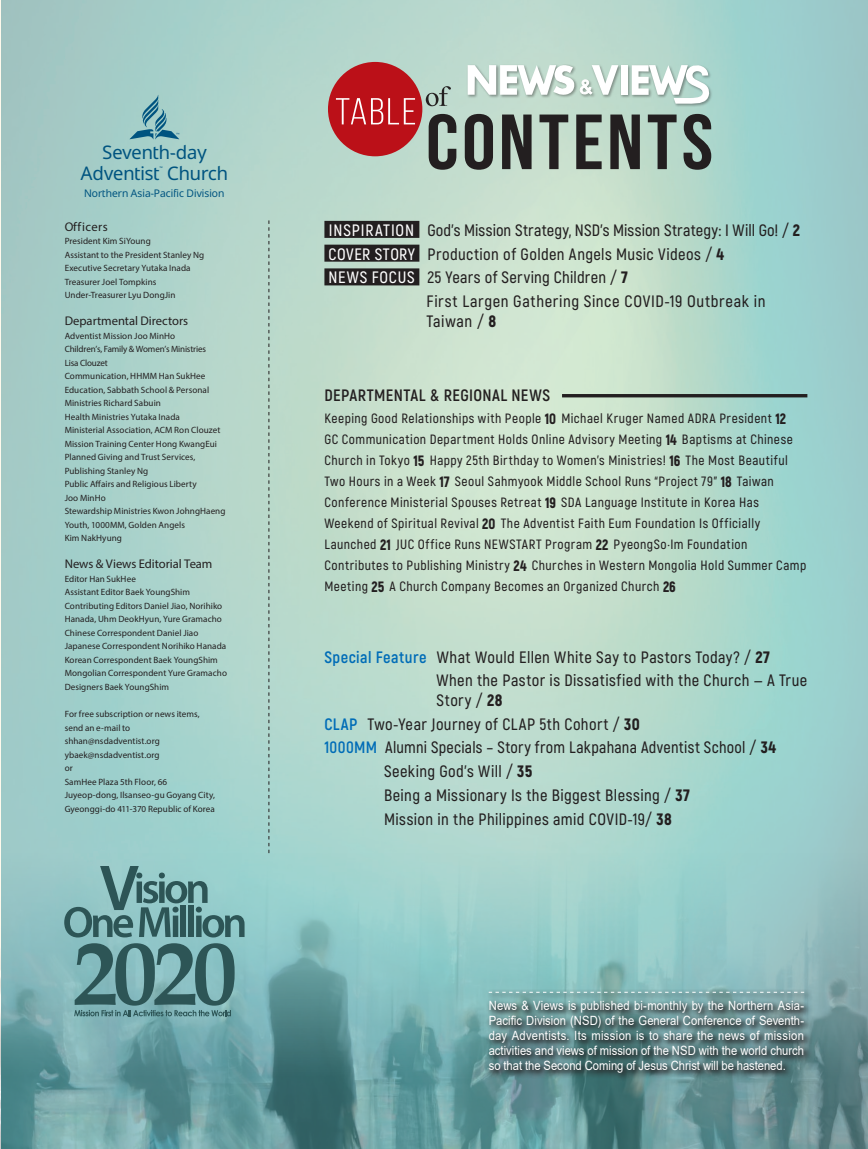
<style>
.page{position:relative;width:868px;height:1149px;background:#fff}
.page>*{position:absolute;margin:0;border:0;box-sizing:border-box;transform-origin:0 0}
.t1{font:18.75px/20.1px "Advent Sans Logo";color:#005480;text-align:center}
.h-목차{font:600 16.5px/19.5px "Akrobat";letter-spacing:.025em;color:#231f20}
.h-목차-2{font:700 16.5px "Akrobat";letter-spacing:.02em;color:#231f20}
.h-목차-3{font:600 13.5px/21px "Akrobat";letter-spacing:.035em;color:#231f20}
.t2{font:12.75px/15px "Arial";color:#fff;text-align:justify;scale:.88 1}
.t3{font:12.6px "Myriad Pro";color:#231f20}
.t4{font:12.6px "Myriad Pro";letter-spacing:.04em;color:#231f20}
.t5{font:10.5px "Advent Sans Logo";letter-spacing:.005em;color:#005480}
.t6{font:9.15px/13.5px "Myriad Pro";letter-spacing:.005em;color:#231f20}
.t7{font:9.15px "Myriad Pro";letter-spacing:-.015em;color:#231f20}
.s1{color:#fff}
.s2{font-weight:900}
.s3{font-weight:900;font-size:15px}
.s4{font-weight:700;color:#006cb7}
</style>
<div class="page">
<img style="left:1px;top:0;width:866px;height:1148px">
<svg style="left:268px;top:220px;width:1px;height:633px"></svg>
<div style="left:324px;top:221px;width:95px;height:17px;background:#231f20"></div>
<div style="left:324px;top:244px;width:95px;height:17px;background:#231f20"></div>
<div style="left:324px;top:268px;width:95px;height:17px;background:#231f20"></div>
<hr style="left:562px;top:394px;width:245px;height:3px;background:#231f20">
<svg style="left:64px;top:865px;width:180px;height:151px;background:#6d9d9e"></svg>
<div style="left:328px;top:62px;width:94px;height:94px;background:#bb1018;border-radius:50%"></div>
<svg style="left:428px;top:114px;width:283px;height:56px;background:#76827b"></svg>
<svg style="left:425px;top:86px;width:26px;height:20px"></svg>
<svg style="left:336px;top:98px;width:79px;height:26px"></svg>
<div style="left:466px;top:64px;width:34px;height:34px;background:#231f20;opacity:.4"></div>
<div style="left:498px;top:64px;width:23px;height:34px;background:#231f20;opacity:.4"></div>
<div style="left:516px;top:64px;width:43px;height:34px;background:#231f20;opacity:.4"></div>
<div style="left:552px;top:64px;width:26px;height:35px;background:#231f20;opacity:.4"></div>
<div style="left:591px;top:64px;width:31px;height:34px;background:#231f20;opacity:.4"></div>
<div style="left:619px;top:64px;width:12px;height:34px;background:#231f20;opacity:.4"></div>
<div style="left:621px;top:65px;width:6px;height:30px;background:#fff"></div>
<div style="left:630px;top:64px;width:22px;height:34px;background:#aecabe"></div>
<div style="left:672px;top:64px;width:40px;height:43px;background:#231f20;opacity:.4"></div>
<svg style="left:631px;top:64px;width:79px;height:40px"></svg>
<div style="left:579px;top:79px;width:17px;height:19px;background:#231f20;opacity:.4"></div>
<svg style="left:467px;top:62px;width:151px;height:34px"></svg>
<div style="left:486px;top:988px;width:327px;height:93px;background:#231f20;opacity:.9"></div>
<svg style="left:488px;top:991px;width:316px;height:1px"></svg>
<svg style="left:129px;top:95px;width:50px;height:44px;background:#7fb2b8"></svg>
<svg style="left:0;top:0;width:1px;height:901px"></svg>
<img style="left:0;top:901px;width:1px;height:247px">
<p class="t1" style="left:81px;top:143px;width:148px">Seventh-day<br>Adventist™ Church</p>
<p class="t5" style="left:84px;top:186px;width:142px">Northern Asia-Pacific Division</p>
<p class="t4" style="left:65px;top:218px;width:45px">Officers</p>
<p class="t6" style="left:65px;top:234px;width:88px">President Kim SiYoung</p>
<p class="t6" style="left:65px;top:247px;width:141px">Assistant to the President Stanley Ng</p>
<p class="t6" style="left:65px;top:261px;width:127px">Executive Secretary Yutaka Inada</p>
<p class="t6" style="left:65px;top:274px;width:93px">Treasurer Joel Tompkins</p>
<p class="t6" style="left:65px;top:288px;width:112px">Under-Treasurer Lyu DongJin</p>
<p class="t3" style="left:65px;top:313px;width:125px">Departmental Directors</p>
<p class="t6" style="left:65px;top:328px;width:112px">Adventist Mission Joo MinHo</p>
<p class="t7" style="left:65px;top:343px;width:143px">Children’s, Family &amp; Women’s Ministries</p>
<p class="t6" style="left:65px;top:355px;width:45px">Lisa Clouzet</p>
<p class="t6" style="left:65px;top:369px;width:142px">Communication, HHMM Han SukHee</p>
<p class="t6" style="left:65px;top:382px;width:146px">Education, Sabbath School &amp; Personal<br>Ministries Richard Sabuin</p>
<p class="t6" style="left:65px;top:409px;width:117px">Health Ministries Yutaka Inada</p>
<p class="t6" style="left:65px;top:423px;width:157px">Ministerial Association, ACM Ron Clouzet</p>
<p class="t6" style="left:65px;top:436px;width:154px">Mission Training Center Hong KwangEui</p>
<p class="t6" style="left:65px;top:450px;width:132px">Planned Giving and Trust Services,<br>Publishing Stanley Ng</p>
<p class="t6" style="left:65px;top:477px;width:134px">Public Affairs and Religious Liberty</p>
<p class="t6" style="left:65px;top:490px;width:43px">Joo MinHo</p>
<p class="t6" style="left:65px;top:504px;width:162px">Stewardship Ministries Kwon JohngHaeng</p>
<p class="t6" style="left:65px;top:517px;width:122px">Youth, 1000MM, Golden Angels</p>
<p class="t6" style="left:65px;top:531px;width:59px">Kim NakHyung</p>
<p class="t3" style="left:65px;top:556px;width:149px">News &amp; Views Editorial Team</p>
<p class="t6" style="left:65px;top:571px;width:73px">Editor Han SukHee</p>
<p class="t6" style="left:65px;top:585px;width:127px">Assistant Editor Baek YoungShim</p>
<p class="t6" style="left:65px;top:598px;width:159px">Contributing Editors Daniel Jiao, Norihiko</p>
<p class="t6" style="left:65px;top:612px;width:159px">Hanada, Uhm DeokHyun, Yure Gramacho</p>
<p class="t6" style="left:65px;top:625px;width:135px">Chinese Correspondent Daniel Jiao</p>
<p class="t6" style="left:65px;top:639px;width:163px">Japanese Correspondent Norihiko Hanada</p>
<p class="t6" style="left:65px;top:652px;width:164px">Korean Correspondent Baek YoungShim<br>Mongolian Correspondent Yure Gramacho<br>Designers Baek YoungShim</p>
<p class="t6" style="left:65px;top:706px;width:137px">For free subscription or news items,</p>
<p class="t6" style="left:65px;top:720px;width:67px">send an e-mail to</p>
<p class="t6" style="left:65px;top:733px;width:97px">shhan@nsdadventist.org</p>
<p class="t6" style="left:65px;top:747px;width:96px">ybaek@nsdadventist.org</p>
<p class="t6" style="left:65px;top:760px;width:10px">or</p>
<p class="t6" style="left:65px;top:774px;width:104px">SamHee Plaza 5th Floor, 66</p>
<p class="t6" style="left:65px;top:787px;width:152px">Juyeop-dong, Ilsanseo-gu Goyang City,</p>
<p class="t6" style="left:65px;top:801px;width:152px">Gyeonggi-do 411-370 Republic of Korea</p>
<p class="h-목차" style="left:329px;top:220px;width:472px"><span class="s1">INSPIRATION</span> God’s Mission Strategy, NSD’s Mission Strategy: I Will Go! / <span class="s2">2</span></p>
<p class="h-목차" style="left:328px;top:244px;width:397px"><span class="s1">COVER STORY</span> Production of Golden Angels Music Videos / <span class="s2">4</span></p>
<p class="h-목차" style="left:328px;top:268px;width:300px"><span class="s1">NEWS FOCUS</span> 25 Years of Serving Children / <span class="s2">7</span></p>
<p class="h-목차" style="left:426px;top:291px;width:340px">First Largen Gathering Since COVID-19 Outbreak in<br>Taiwan / <span class="s2">8</span></p>
<p class="h-목차-2" style="left:324px;top:385px;width:227px">DEPARTMENTAL &amp; REGIONAL NEWS</p>
<p class="h-목차-3" style="left:324px;top:408px;width:470px">Keeping Good Relationships with People <span class="s3">10</span> Michael Kruger Named ADRA President <span class="s3">12<br></span>GC Communication Department Holds Online Advisory Meeting <span class="s3">14</span> Baptisms at Chinese<br>Church in Tokyo <span class="s3">15</span> Happy 25th Birthday to Women’s Ministries! <span class="s3">16</span> The Most Beautiful</p>
<p class="h-목차-3" style="left:324px;top:471px;width:451px">Two Hours in a Week <span class="s3">17</span> Seoul Sahmyook Middle School Runs “Project 79” <span class="s3">18</span> Taiwan<br>Conference Ministerial Spouses Retreat <span class="s3">19</span> SDA Language Institute in Korea Has</p>
<p class="h-목차-3" style="left:324px;top:513px;width:483px">Weekend of Spiritual Revival <span class="s3">20</span> The Adventist Faith Eum Foundation Is Officially Launched <span class="s3">21</span> JUC Office Runs NEWSTART Program <span class="s3">22</span> PyeongSo·Im Foundation Contributes to Publishing Ministry <span class="s3">24</span> Churches in Western Mongolia Hold Summer Camp Meeting <span class="s3">25</span> A Church Company Becomes an Organized Church <span class="s3">26</span></p>
<p class="h-목차" style="left:324px;top:647px;width:447px"><span class="s4">Special Feature</span> What Would Ellen White Say to Pastors Today? / <span class="s2">27</span></p>
<p class="h-목차" style="left:436px;top:670px;width:372px">When the Pastor is Dissatisfied with the Church — A True</p>
<p class="h-목차" style="left:436px;top:690px;width:68px">Story / <span class="s2">28</span></p>
<p class="h-목차" style="left:324px;top:714px;width:317px"><span class="s4">CLAP</span> Two-Year Journey of CLAP 5th Cohort / <span class="s2">30</span></p>
<p class="h-목차" style="left:324px;top:737px;width:453px"><span class="s4">1000MM</span> Alumni Specials – Story from Lakpahana Adventist School / <span class="s2">34</span></p>
<p class="h-목차" style="left:384px;top:761px;width:150px">Seeking God’s Will / <span class="s2">35</span></p>
<p class="h-목차" style="left:384px;top:785px;width:307px">Being a Missionary Is the Biggest Blessing / <span class="s2">37</span></p>
<p class="h-목차" style="left:384px;top:809px;width:289px">Mission in the Philippines amid COVID-19/ <span class="s2">38</span></p>
<p class="t2" style="left:488px;top:997px;width:360px">News &amp; Views is published bi-monthly by the Northern Asia-Pacific Division (NSD) of the General Conference of Seventh&shy;day Adventists. Its mission is to share the news of mission activities and views of mission of the NSD with the world church so that the Second Coming of Jesus Christ will be hastened.</p>
</div>
